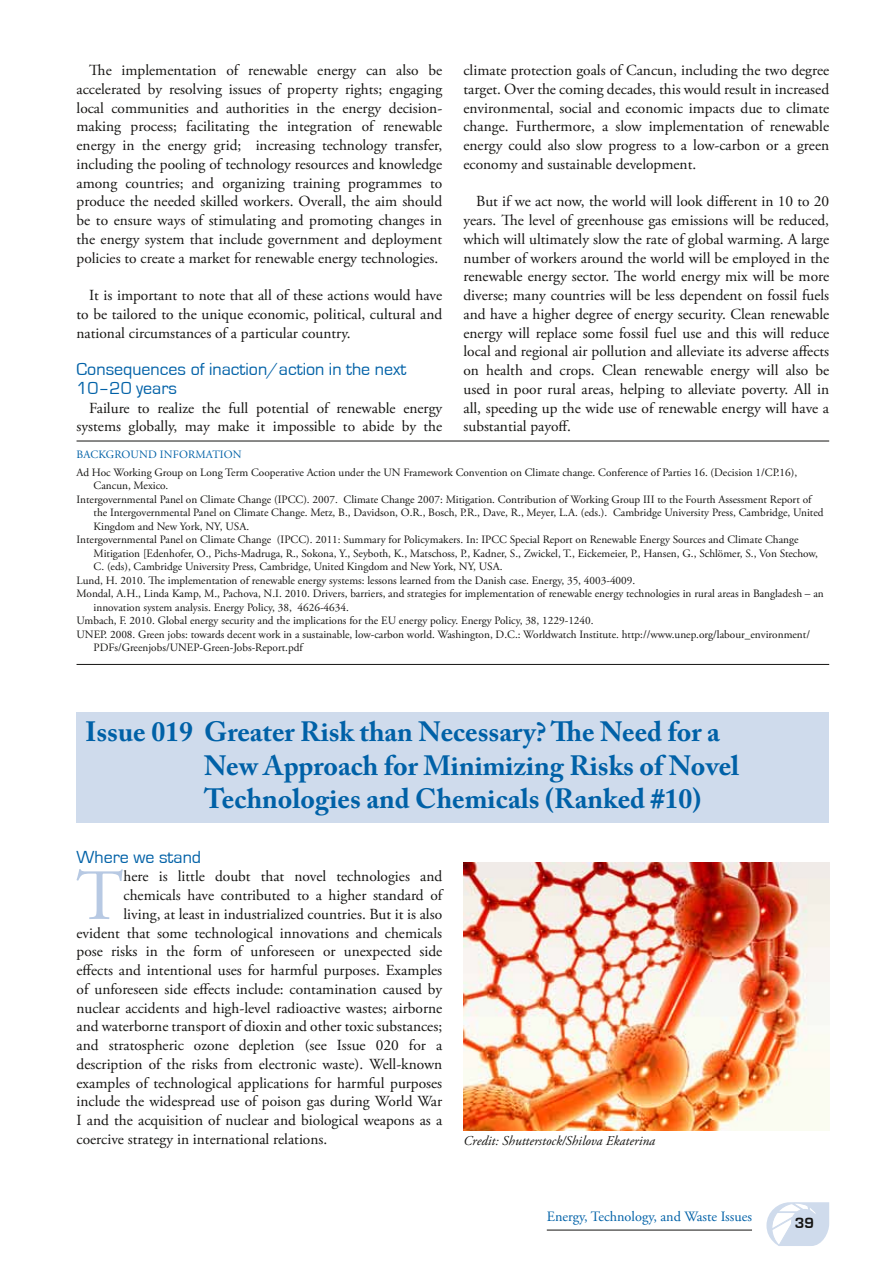
<style>
.page{position:relative;width:893px;height:1263px;background:#fff}
.page>*{position:absolute;margin:0;border:0;box-sizing:border-box;transform-origin:0 0}
.t1{font:72px "Adobe Garamond Pro";color:#b7c9e3}
.t2{font:700 27.75px/33.3px "Adobe Caslon Pro";color:#0061a7}
.t3{font:18px/18.8px "Eurostile";color:#0061a7}
.t4{font:15.3px/18.8px "Adobe Garamond Pro";color:#151412;text-align:justify}
.t5{font:700 15.3px "Eurostile";color:#151412}
.t6{font:14.25px "Adobe Garamond Pro";color:#0061a7}
.t7{font:italic 13.5px "Adobe Garamond Pro";color:#151412}
.t8{font:11.25px "Adobe Garamond Pro";color:#151412}
.t9{font:11.25px "Adobe Garamond Pro";color:#0061a7}
</style>
<div class="page">
<hr style="left:547px;top:1230px;width:205px;height:1px;background:#151412">
<svg style="left:766px;top:1202px;width:63px;height:44px"></svg>
<hr style="left:77px;top:441px;width:752px;height:1px;background:#151412">
<hr style="left:77px;top:664px;width:752px;height:1px;background:#151412">
<div style="left:77px;top:712px;width:752px;height:111px;background:#cfdbec"></div>
<img style="left:463px;top:863px;width:366px;height:267px">
<p class="t4" style="left:77px;top:61px;width:367px;text-indent:13px">The implementation of renewable energy can also be accelerated by resolving issues of property rights; engaging local communities and authorities in the energy decision&shy;making process; facilitating the integration of renewable energy in the energy grid; increasing technology transfer, including the pooling of technology resources and knowledge among countries; and organizing training programmes to produce the needed skilled workers. Overall, the aim should be to ensure ways of stimulating and promoting changes in the energy system that include government and deployment policies to create a market for renewable energy technologies.</p>
<p class="t4" style="left:77px;top:286px;width:367px;text-indent:13px">It is important to note that all of these actions would have to be tailored to the unique economic, political, cultural and national circumstances of a particular country.</p>
<p class="t3" style="left:77px;top:360px;width:331px">Consequences of inaction/action in the next<br>10–20 years</p>
<p class="t4" style="left:77px;top:399px;width:367px;text-align:right">Failure to realize the full potential of renewable energy systems globally, may make it impossible to abide by the</p>
<p class="t4" style="left:463px;top:61px;width:367px">climate protection goals of Cancun, including the two degree target. Over the coming decades, this would result in increased environmental, social and economic impacts due to climate change. Furthermore, a slow implementation of renewable energy could also slow progress to a low-carbon or a green economy and sustainable development.</p>
<p class="t4" style="left:463px;top:193px;width:367px;text-indent:13px">But if we act now, the world will look different in 10 to 20 years. The level of greenhouse gas emissions will be reduced, which will ultimately slow the rate of global warming. A large number of workers around the world will be employed in the renewable energy sector. The world energy mix will be more diverse; many countries will be less dependent on fossil fuels and have a higher degree of energy security. Clean renewable energy will replace some fossil fuel use and this will reduce local and regional air pollution and alleviate its adverse affects on health and crops. Clean renewable energy will also be used in poor rural areas, helping to alleviate poverty. All in all, speeding up the wide use of renewable energy will have a substantial payoff.</p>
<p class="t9" style="left:77px;top:448px;width:17px">Background</p>
<p class="t9" style="left:160px;top:448px;width:9px">information</p>
<p class="t8" style="left:77px;top:466px;width:722px">Ad Hoc Working Group on Long Term Cooperative Action under the UN Framework Convention on Climate change. Conference of Parties 16. (Decision 1/CP.16),</p>
<p class="t8" style="left:94px;top:479px;width:76px">Cancun, Mexico.</p>
<p class="t8" style="left:77px;top:493px;width:736px">Intergovernmental Panel on Climate Change (IPCC). 2007. Climate Change 2007: Mitigation. Contribution of Working Group III to the Fourth Assessment Report of</p>
<p class="t8" style="left:94px;top:506px;width:731px">the Intergovernmental Panel on Climate Change. Metz, B., Davidson, O.R., Bosch, P.R., Dave, R., Meyer, L.A. (eds.). Cambridge University Press, Cambridge, United</p>
<p class="t8" style="left:94px;top:520px;width:157px">Kingdom and New York, NY, USA.</p>
<p class="t8" style="left:77px;top:533px;width:724px">Intergovernmental Panel on Climate Change (IPCC). 2011: Summary for Policymakers. In: IPCC Special Report on Renewable Energy Sources and Climate Change</p>
<p class="t8" style="left:94px;top:547px;width:726px">Mitigation [Edenhofer, O., Pichs-Madruga, R., Sokona, Y., Seyboth, K., Matschoss, P., Kadner, S., Zwickel, T., Eickemeier, P., Hansen, G., Schlömer, S., Von Stechow,</p>
<p class="t8" style="left:94px;top:560px;width:411px">C. (eds), Cambridge University Press, Cambridge, United Kingdom and New York, NY, USA.</p>
<p class="t8" style="left:77px;top:574px;width:560px">Lund, H. 2010. The implementation of renewable energy systems: lessons learned from the Danish case. Energy, 35, 4003-4009.</p>
<p class="t8" style="left:77px;top:587px;width:749px">Mondal, A.H., Linda Kamp, M., Pachova, N.I. 2010. Drivers, barriers, and strategies for implementation of renewable energy technologies in rural areas in Bangladesh – an</p>
<p class="t8" style="left:94px;top:601px;width:257px">innovation system analysis. Energy Policy, 38, 4626-4634.</p>
<p class="t8" style="left:77px;top:614px;width:519px">Umbach, F. 2010. Global energy security and the implications for the EU energy policy. Energy Policy, 38, 1229-1240.</p>
<p class="t8" style="left:77px;top:628px;width:735px">UNEP. 2008. Green jobs: towards decent work in a sustainable, low-carbon world. Washington, D.C.: Worldwatch Institute. http://www.unep.org/labour_environment/</p>
<p class="t8" style="left:94px;top:641px;width:211px">PDFs/Greenjobs/UNEP-Green-Jobs-Report.pdf</p>
<h2 class="t2" style="left:204px;top:715px;width:537px;text-indent:-119px">Issue 019 Greater Risk than Necessary? The Need for a<br>New Approach for Minimizing Risks of Novel<br>Technologies and Chemicals (Ranked #10)</h2>
<p class="t3" style="left:77px;top:848px;width:126px">Where we stand</p>
<h1 class="t1" style="left:76px;top:853px;width:49px">T</h1>
<p class="t4" style="left:124px;top:868px;width:320px">here is little doubt that novel technologies and</p>
<p class="t4" style="left:124px;top:886px;width:320px">chemicals have contributed to a higher standard of</p>
<p class="t4" style="left:124px;top:905px;width:320px">living, at least in industrialized countries. But it is also</p>
<p class="t4" style="left:77px;top:924px;width:367px">evident that some technological innovations and chemicals</p>
<p class="t4" style="left:77px;top:943px;width:367px">pose risks in the form of unforeseen or unexpected side</p>
<p class="t4" style="left:77px;top:961px;width:367px">effects and intentional uses for harmful purposes. Examples</p>
<p class="t4" style="left:77px;top:980px;width:367px">of unforeseen side effects include: contamination caused by</p>
<p class="t4" style="left:77px;top:999px;width:367px">nuclear accidents and high-level radioactive wastes; airborne</p>
<p class="t4" style="left:77px;top:1018px;width:367px">and waterborne transport of dioxin and other toxic substances;</p>
<p class="t4" style="left:77px;top:1036px;width:367px">and stratospheric ozone depletion (see Issue 020 for a</p>
<p class="t4" style="left:77px;top:1055px;width:367px">description of the risks from electronic waste). Well-known</p>
<p class="t4" style="left:77px;top:1074px;width:367px">examples of technological applications for harmful purposes</p>
<p class="t4" style="left:77px;top:1093px;width:367px">include the widespread use of poison gas during World War</p>
<p class="t4" style="left:77px;top:1111px;width:367px">I and the acquisition of nuclear and biological weapons as a</p>
<p class="t4" style="left:77px;top:1130px;width:252px">coercive strategy in international relations.</p>
<p class="t7" style="left:463px;top:1132px;width:193px">Credit: Shutterstock/Shilova Ekaterina</p>
<p class="t6" style="left:547px;top:1208px;width:207px">Energy, Technology, and Waste Issues</p>
<p class="t5" style="left:795px;top:1214px;width:21px">39</p>
</div>
